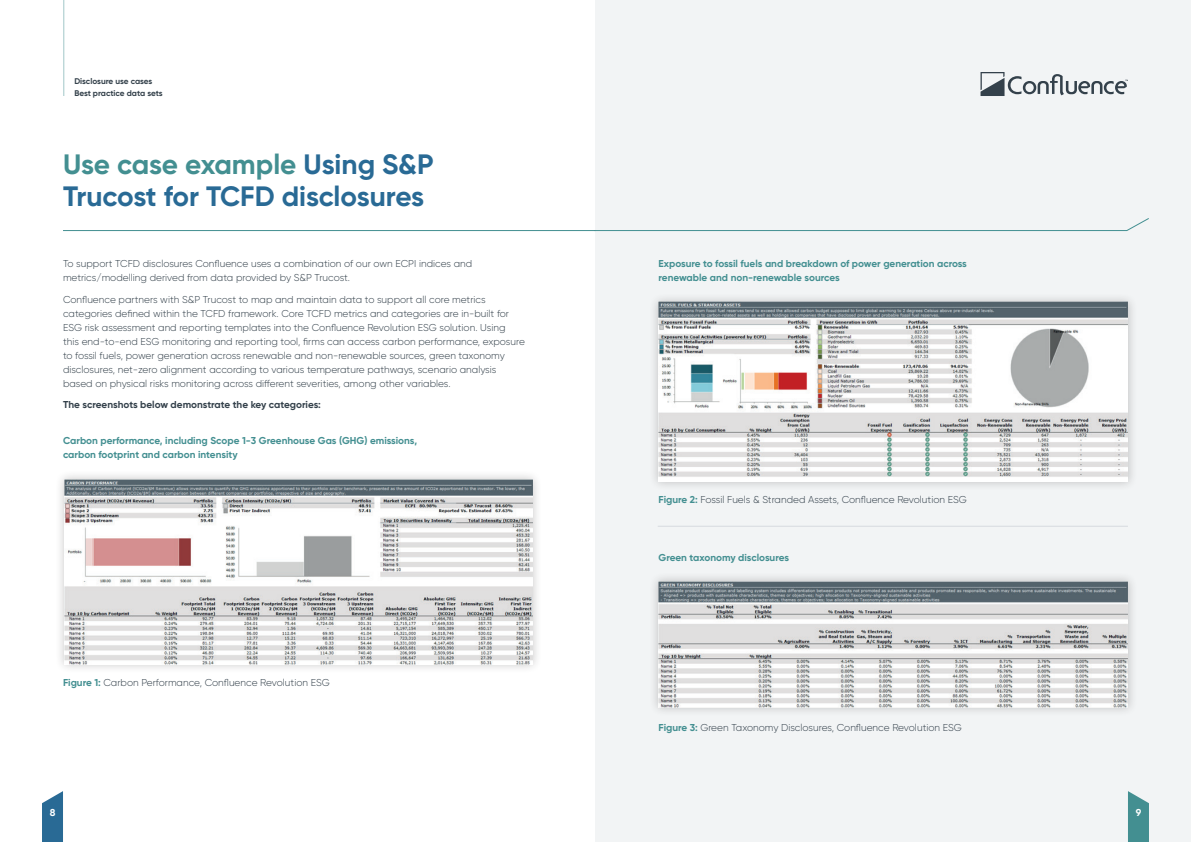
<style>
.page{position:relative;width:1191px;height:842px;background:#fff}
.page>*{position:absolute;margin:0;border:0;box-sizing:border-box;transform-origin:0 0}
.t1{font:700 28px/32px "Gilroy";letter-spacing:-.005em;color:#296a95}
.t2{font:300 10px/14px "Gilroy";color:#34414b}
.t3{font:700 10px/14px "Gilroy";color:#438f91}
.t4{font:700 10px "Gilroy";color:#34414b}
.t5{font:700 10px "Gilroy";color:#fff}
.t6{font:700 8.2px/12.5px "Gilroy";letter-spacing:-.01em;color:#34414b}
.s1{color:#438f91}
.s2{font-weight:700;color:#438f91}
</style>
<div class="page">
<div style="left:595px;top:0;width:596px;height:842px;background:#f2f4f5"></div>
<svg style="left:593px;top:218px;width:556px;height:14px"></svg>
<div style="left:649px;top:292px;width:488px;height:199px;background:#231f20;opacity:.25"></div>
<img style="left:658px;top:302px;width:470px;height:180px">
<svg style="left:980px;top:72px;width:148px;height:24px"></svg>
<svg style="left:1128px;top:791px;width:21px;height:51px"></svg>
<hr style="left:63px;top:230px;width:532px;height:1px;background:#438f91">
<hr style="left:63px;top:0;width:1px;height:96px;background:#438f91">
<div style="left:55px;top:470px;width:487px;height:204px;background:#231f20;opacity:.25"></div>
<img style="left:64px;top:480px;width:468px;height:184px">
<div style="left:649px;top:572px;width:488px;height:145px;background:#231f20;opacity:.25"></div>
<img style="left:658px;top:582px;width:470px;height:125px">
<hr style="left:657px;top:526px;width:471px;height:1px;background:#d6dadf">
<svg style="left:42px;top:791px;width:21px;height:51px"></svg>
<p class="t6" style="left:74px;top:74px;width:90px">Disclosure use cases<br>Best practice data sets</p>
<h1 class="t1" style="left:63px;top:148px;width:372px"><span class="s1">Use case example</span> Using S&amp;P<br>Trucost for TCFD disclosures</h1>
<p class="t2" style="left:63px;top:256px;width:411px">To support TCFD disclosures Confluence uses a combination of our own ECPI indices and metrics/modelling derived from data provided by S&amp;P Trucost.</p>
<p class="t2" style="left:63px;top:292px;width:463px">Confluence partners with S&amp;P Trucost to map and maintain data to support all core metrics categories defined within the TCFD framework. Core TCFD metrics and categories are in-built for ESG risk assessment and reporting templates into the Confluence Revolution ESG solution. Using<br>this end-to-end ESG monitoring and reporting tool, firms can access carbon performance, exposure to fossil fuels, power generation across renewable and non-renewable sources, green taxonomy disclosures, net-zero alignment according to various temperature pathways, scenario analysis based on physical risks monitoring across different severities, among other variables.</p>
<p class="t4" style="left:63px;top:399px;width:259px">The screenshots below demonstrate the key categories:</p>
<p class="t3" style="left:63px;top:434px;width:356px">Carbon performance, including Scope 1-3 Greenhouse Gas (GHG) emissions, carbon footprint and carbon intensity</p>
<p class="t2" style="left:63px;top:675px;width:268px"><span class="s2">Figure 1:</span> Carbon Performance, Confluence Revolution ESG</p>
<p class="t5" style="left:50px;top:806px;width:7px">8</p>
<p class="t3" style="left:658px;top:256px;width:310px">Exposure to fossil fuels and breakdown of power generation across renewable and non-renewable sources</p>
<p class="t2" style="left:658px;top:493px;width:310px"><span class="s2">Figure 2:</span> Fossil Fuels &amp; Stranded Assets, Confluence Revolution ESG</p>
<p class="t3" style="left:658px;top:550px;width:132px">Green taxonomy disclosures</p>
<p class="t2" style="left:658px;top:720px;width:305px"><span class="s2">Figure 3:</span> Green Taxonomy Disclosures, Confluence Revolution ESG</p>
<p class="t5" style="left:1135px;top:806px;width:7px">9</p>
</div>
